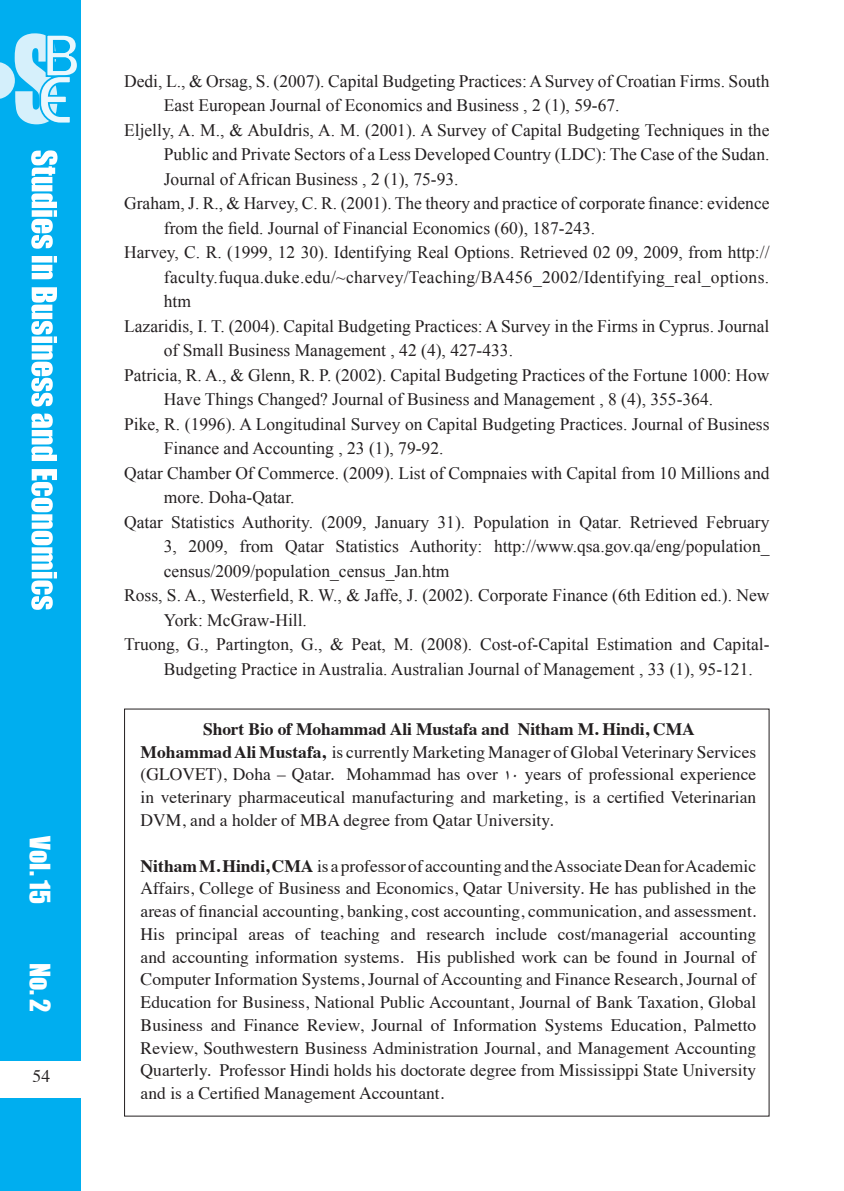
<style>
.page{position:relative;width:844px;height:1191px;background:#fff}
.page>*{position:absolute;margin:0;border:0;box-sizing:border-box;transform-origin:0 0}
.t1{font:26.07px "Impact";color:#fff}
.Bibliography{font:17.5px/24.5px "Times New Roman";color:#231f20}
.Body_Text{font:17.5px/22.8px "Times";color:#231f20;text-align:justify}
.t2{font:700 17.5px "Times";letter-spacing:-.01em;color:#231f20}
.s1{font-weight:700}
.s2{font-family:"Win Soft Pro";font-weight:500}
</style>
<div class="page">
<div style="left:0;top:0;width:81px;height:1060px;background:#00aeef"></div>
<div style="left:0;top:1098px;width:81px;height:93px;background:#00aeef"></div>
<svg style="left:31px;top:150px;width:26px;height:99px"></svg>
<svg style="left:32px;top:256px;width:25px;height:23px"></svg>
<svg style="left:31px;top:287px;width:26px;height:119px"></svg>
<svg style="left:31px;top:413px;width:26px;height:48px"></svg>
<svg style="left:31px;top:469px;width:26px;height:141px"></svg>
<svg style="left:0;top:33px;width:77px;height:92px"></svg>
<h1 class="t1" style="left:60px;top:836px;width:69px;rotate:90deg">Vol. 15</h1>
<h1 class="t1" style="left:60px;top:962px;width:51px;rotate:90deg">No. 2</h1>
<p class="Body_Text" style="left:33px;top:1063px;width:19px">54</p>
<p class="Bibliography" style="left:164px;top:68px;width:607px;text-indent:-40px">Dedi, L., &amp; Orsag, S. (2007). Capital Budgeting Practices: A Survey of Croatian Firms. South<br>East European Journal of Economics and Business , 2 (1), 59-67.</p>
<p class="Bibliography" style="left:164px;top:117px;width:607px;text-align:justify;text-indent:-40px">Eljelly, A. M., &amp; AbuIdris, A. M. (2001). A Survey of Capital Budgeting Techniques in the Public and Private Sectors of a Less Developed Country (LDC): The Case of the Sudan.<br>Journal of African Business , 2 (1), 75-93.</p>
<p class="Bibliography" style="left:164px;top:191px;width:607px;text-indent:-40px">Graham, J. R., &amp; Harvey, C. R. (2001). The theory and practice of corporate finance: evidence from the field. Journal of Financial Economics (60), 187-243.</p>
<p class="Bibliography" style="left:164px;top:240px;width:607px;text-align:justify;text-indent:-40px">Harvey, C. R. (1999, 12 30). Identifying Real Options. Retrieved 02 09, 2009, from http:// faculty.fuqua.duke.edu/~charvey/Teaching/BA456_2002/Identifying_real_options. htm</p>
<p class="Bibliography" style="left:164px;top:313px;width:607px;text-indent:-40px">Lazaridis, I. T. (2004). Capital Budgeting Practices: A Survey in the Firms in Cyprus. Journal of Small Business Management , 42 (4), 427-433.</p>
<p class="Bibliography" style="left:164px;top:362px;width:607px;text-indent:-40px">Patricia, R. A., &amp; Glenn, R. P. (2002). Capital Budgeting Practices of the Fortune 1000: How<br>Have Things Changed? Journal of Business and Management , 8 (4), 355-364.</p>
<p class="Bibliography" style="left:164px;top:411px;width:607px;text-indent:-40px">Pike, R. (1996). A Longitudinal Survey on Capital Budgeting Practices. Journal of Business<br>Finance and Accounting , 23 (1), 79-92.</p>
<p class="Bibliography" style="left:164px;top:460px;width:607px;text-indent:-40px">Qatar Chamber Of Commerce. (2009). List of Compnaies with Capital from 10 Millions and more. Doha-Qatar.</p>
<p class="Bibliography" style="left:164px;top:509px;width:607px;text-align:justify;text-indent:-40px">Qatar Statistics Authority. (2009, January 31). Population in Qatar. Retrieved February 3, 2009, from Qatar Statistics Authority: http://www.qsa.gov.qa/eng/population_ census/2009/population_census_Jan.htm</p>
<p class="Bibliography" style="left:164px;top:583px;width:607px;text-indent:-40px">Ross, S. A., Westerfield, R. W., &amp; Jaffe, J. (2002). Corporate Finance (6th Edition ed.). New<br>York: McGraw-Hill.</p>
<p class="Bibliography" style="left:164px;top:632px;width:607px;text-indent:-40px">Truong, G., Partington, G., &amp; Peat, M. (2008). Cost-of-Capital Estimation and Capital-<br>Budgeting Practice in Australia. Australian Journal of Management , 33 (1), 95-121.</p>
<p class="t2" style="left:203px;top:712px;width:492px">Short Bio of Mohammad Ali Mustafa and Nitham M. Hindi, CMA</p>
<p class="Body_Text" style="left:141px;top:739px;width:617px"><span class="s1">Mohammad Ali Mustafa,</span> is currently Marketing Manager of Global Veterinary Services (GLOVET), Doha – Qatar. Mohammad has over <span class="s2">10</span> years of professional experience in veterinary pharmaceutical manufacturing and marketing, is a certified Veterinarian DVM, and a holder of MBA degree from Qatar University.</p>
<p class="Body_Text" style="left:141px;top:852px;width:617px"><span class="s1">Nitham M. Hindi, CMA</span> is a professor of accounting and the Associate Dean for Academic Affairs, College of Business and Economics, Qatar University. He has published in the areas of financial accounting, banking, cost accounting, communication, and assessment.<br>His principal areas of teaching and research include cost/managerial accounting and accounting information systems. His published work can be found in Journal of Computer Information Systems, Journal of Accounting and Finance Research, Journal of Education for Business, National Public Accountant, Journal of Bank Taxation, Global Business and Finance Review, Journal of Information Systems Education, Palmetto Review, Southwestern Business Administration Journal, and Management Accounting Quarterly. Professor Hindi holds his doctorate degree from Mississippi State University and is a Certified Management Accountant.</p>
</div>
